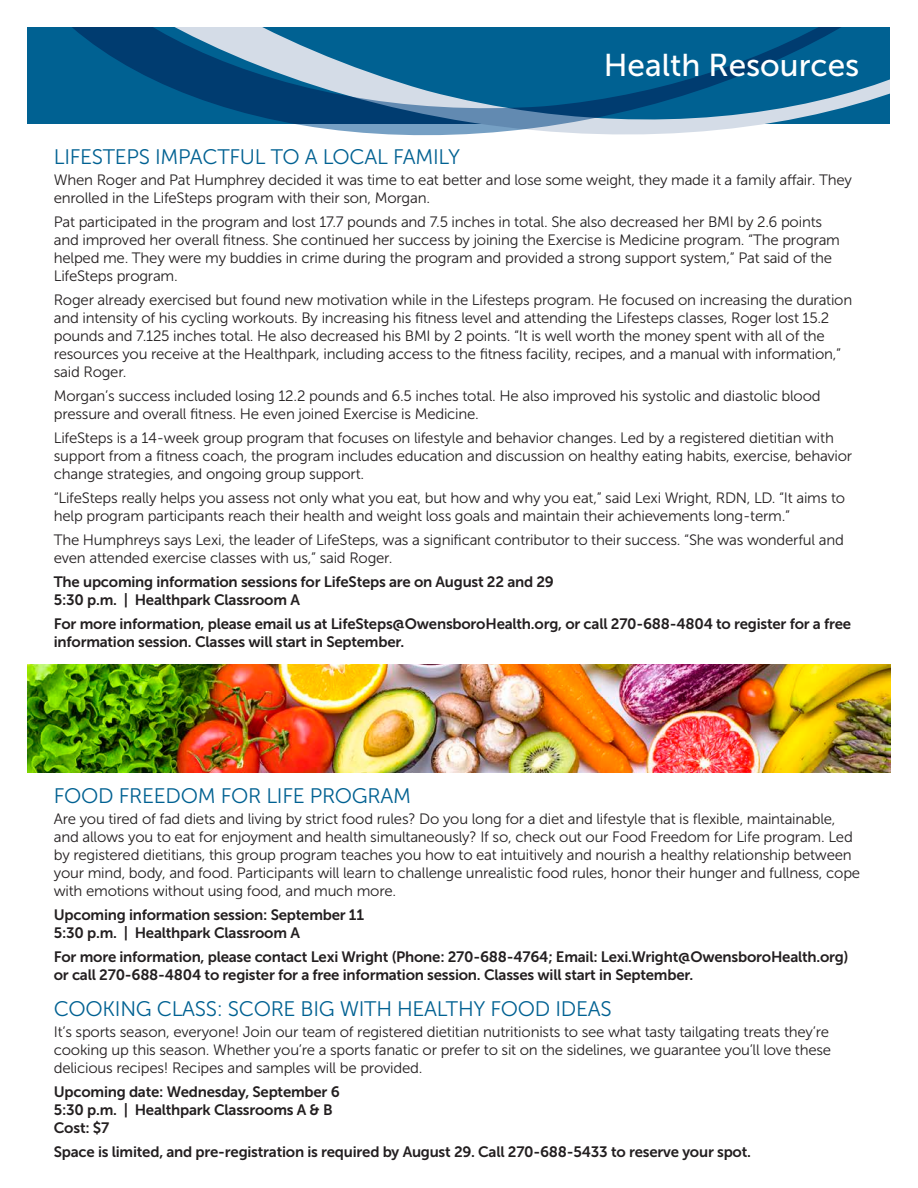
<style>
.page{position:relative;width:918px;height:1188px;background:#fff}
.page>*{position:absolute;margin:0;border:0;box-sizing:border-box;transform-origin:0 0}
.t1{font:31.5px "Museo Sans 500";color:#fff}
.t2{font:21px "Museo Sans 300";letter-spacing:-.015em;color:#006192}
.t3{font:15px/18px "Museo Sans 300";letter-spacing:-.015em;color:#231f20}
.t4{font:15px/18px "Museo Sans 700";letter-spacing:-.015em;color:#231f20}
</style>
<div class="page">
<svg style="left:127px;top:27px;width:763px;height:109px;fill:#006192"></svg>
<svg style="left:27px;top:27px;width:100px;height:97px"></svg>
<img style="left:27px;top:664px;width:864px;height:109px">
<p class="t1" style="left:604px;top:48px;width:257px">Health Resources</p>
<p class="t2" style="left:54px;top:146px;width:408px">LIFESTEPS IMPACTFUL TO A LOCAL FAMILY</p>
<p class="t3" style="left:54px;top:171px;width:800px">When Roger and Pat Humphrey decided it was time to eat better and lose some weight, they made it a family affair. They enrolled in the LifeSteps program with their son, Morgan.</p>
<p class="t3" style="left:54px;top:213px;width:770px">Pat participated in the program and lost 17.7 pounds and 7.5 inches in total. She also decreased her BMI by 2.6 points</p>
<p class="t3" style="left:54px;top:231px;width:788px">and improved her overall fitness. She continued her success by joining the Exercise is Medicine program. “The program helped me. They were my buddies in crime during the program and provided a strong support system,” Pat said of the<br>LifeSteps program.</p>
<p class="t3" style="left:54px;top:291px;width:800px">Roger already exercised but found new motivation while in the Lifesteps program. He focused on increasing the duration and intensity of his cycling workouts. By increasing his fitness level and attending the Lifesteps classes, Roger lost 15.2 pounds and 7.125 inches total. He also decreased his BMI by 2 points. “It is well worth the money spent with all of the resources you receive at the Healthpark, including access to the fitness facility, recipes, and a manual with information,”</p>
<p class="t3" style="left:54px;top:363px;width:74px">said Roger.</p>
<p class="t3" style="left:54px;top:387px;width:768px">Morgan’s success included losing 12.2 pounds and 6.5 inches total. He also improved his systolic and diastolic blood pressure and overall fitness. He even joined Exercise is Medicine.</p>
<p class="t3" style="left:54px;top:429px;width:800px">LifeSteps is a 14-week group program that focuses on lifestyle and behavior changes. Led by a registered dietitian with support from a fitness coach, the program includes education and discussion on healthy eating habits, exercise, behavior change strategies, and ongoing group support.</p>
<p class="t3" style="left:54px;top:489px;width:793px">“LifeSteps really helps you assess not only what you eat, but how and why you eat,” said Lexi Wright, RDN, LD. “It aims to help program participants reach their health and weight loss goals and maintain their achievements long-term.”</p>
<p class="t3" style="left:54px;top:531px;width:792px">The Humphreys says Lexi, the leader of LifeSteps, was a significant contributor to their success. “She was wonderful and even attended exercise classes with us,” said Roger.</p>
<p class="t4" style="left:54px;top:573px;width:502px">The upcoming information sessions for LifeSteps are on August 22 and 29</p>
<p class="t4" style="left:54px;top:591px;width:248px">5:30 p.m. | Healthpark Classroom A</p>
<p class="t4" style="left:54px;top:615px;width:799px">For more information, please email us at LifeSteps@OwensboroHealth.org, or call 270-688-4804 to register for a free information session. Classes will start in September.</p>
<p class="t2" style="left:54px;top:785px;width:359px">FOOD FREEDOM FOR LIFE PROGRAM</p>
<p class="t3" style="left:54px;top:810px;width:808px">Are you tired of fad diets and living by strict food rules? Do you long for a diet and lifestyle that is flexible, maintainable, and allows you to eat for enjoyment and health simultaneously? If so, check out our Food Freedom for Life program. Led by registered dietitians, this group program teaches you how to eat intuitively and nourish a healthy relationship between your mind, body, and food. Participants will learn to challenge unrealistic food rules, honor their hunger and fullness, cope with emotions without using food, and much more.</p>
<p class="t4" style="left:54px;top:906px;width:312px">Upcoming information session: September 11</p>
<p class="t4" style="left:54px;top:924px;width:248px">5:30 p.m. | Healthpark Classroom A</p>
<p class="t4" style="left:54px;top:948px;width:796px">For more information, please contact Lexi Wright (Phone: 270-688-4764; Email: Lexi.Wright@OwensboroHealth.org) or call 270-688-4804 to register for a free information session. Classes will start in September.</p>
<p class="t2" style="left:54px;top:998px;width:559px">COOKING CLASS: SCORE BIG WITH HEALTHY FOOD IDEAS</p>
<p class="t3" style="left:54px;top:1023px;width:779px">It’s sports season, everyone! Join our team of registered dietitian nutritionists to see what tasty tailgating treats they’re cooking up this season. Whether you’re a sports fanatic or prefer to sit on the sidelines, we guarantee you’ll love these delicious recipes! Recipes and samples will be provided.</p>
<p class="t4" style="left:54px;top:1083px;width:288px">Upcoming date: Wednesday, September 6</p>
<p class="t4" style="left:54px;top:1101px;width:280px">5:30 p.m. | Healthpark Classrooms A &amp; B</p>
<p class="t4" style="left:54px;top:1119px;width:57px">Cost: $7</p>
<p class="t4" style="left:54px;top:1143px;width:699px">Space is limited, and pre-registration is required by August 29. Call 270-688-5433 to reserve your spot.</p>
</div>
